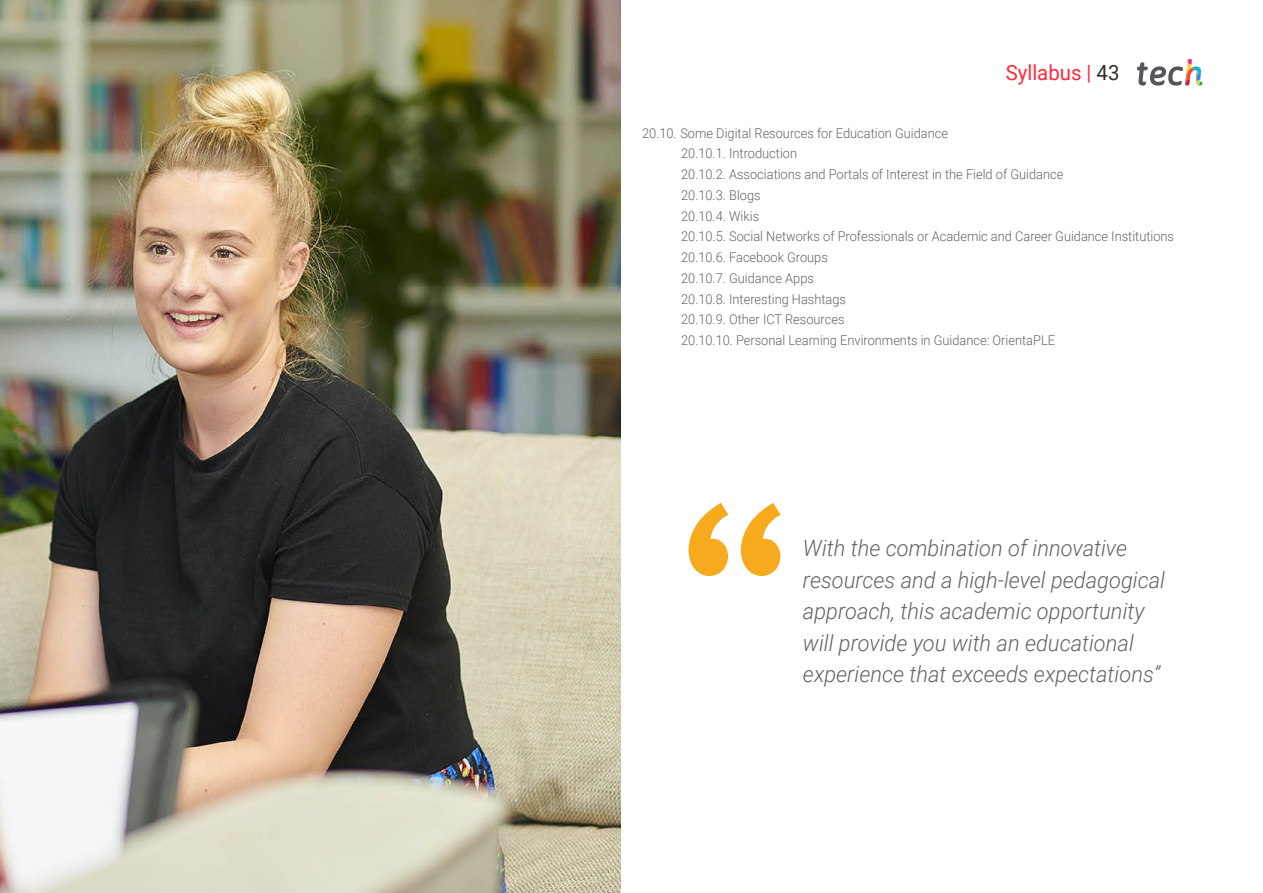
<style>
.page{position:relative;width:1263px;height:893px;background:#fff}
.page>*{position:absolute;margin:0;border:0;box-sizing:border-box;transform-origin:0 0}
.t1{font:italic 300 22.5px/31.5px "Roboto";color:#61646a}
.t2{font:21px "Roboto";color:#ff293a}
.t3{font:300 13.5px/20.7px "Roboto";color:#61646a;scale:.95 1}
.s1{color:#312e20}
</style>
<div class="page">
<img style="left:0;top:0;width:621px;height:893px">
<svg style="left:688px;top:503px;width:93px;height:73px"></svg>
<svg style="left:1137px;top:59px;width:65px;height:27px"></svg>
<h2 class="t2" style="left:1006px;top:57px;width:115px">Syllabus | <span class="s1">43</span></h2>
<p class="t3" style="left:681px;top:122px;width:520px;text-indent:-39px">20.10. Some Digital Resources for Education Guidance<br>20.10.1. Introduction<br>20.10.2. Associations and Portals of Interest in the Field of Guidance<br>20.10.3. Blogs<br>20.10.4. Wikis<br>20.10.5. Social Networks of Professionals or Academic and Career Guidance Institutions 20.10.6. Facebook Groups<br>20.10.7. Guidance Apps<br>20.10.8. Interesting Hashtags<br>20.10.9. Other ICT Resources<br>20.10.10. Personal Learning Environments in Guidance: OrientaPLE</p>
<h1 class="t1" style="left:803px;top:532px;width:364px">With the combination of innovative resources and a high-level pedagogical approach, this academic opportunity will provide you with an educational experience that exceeds expectations”</h1>
</div>
